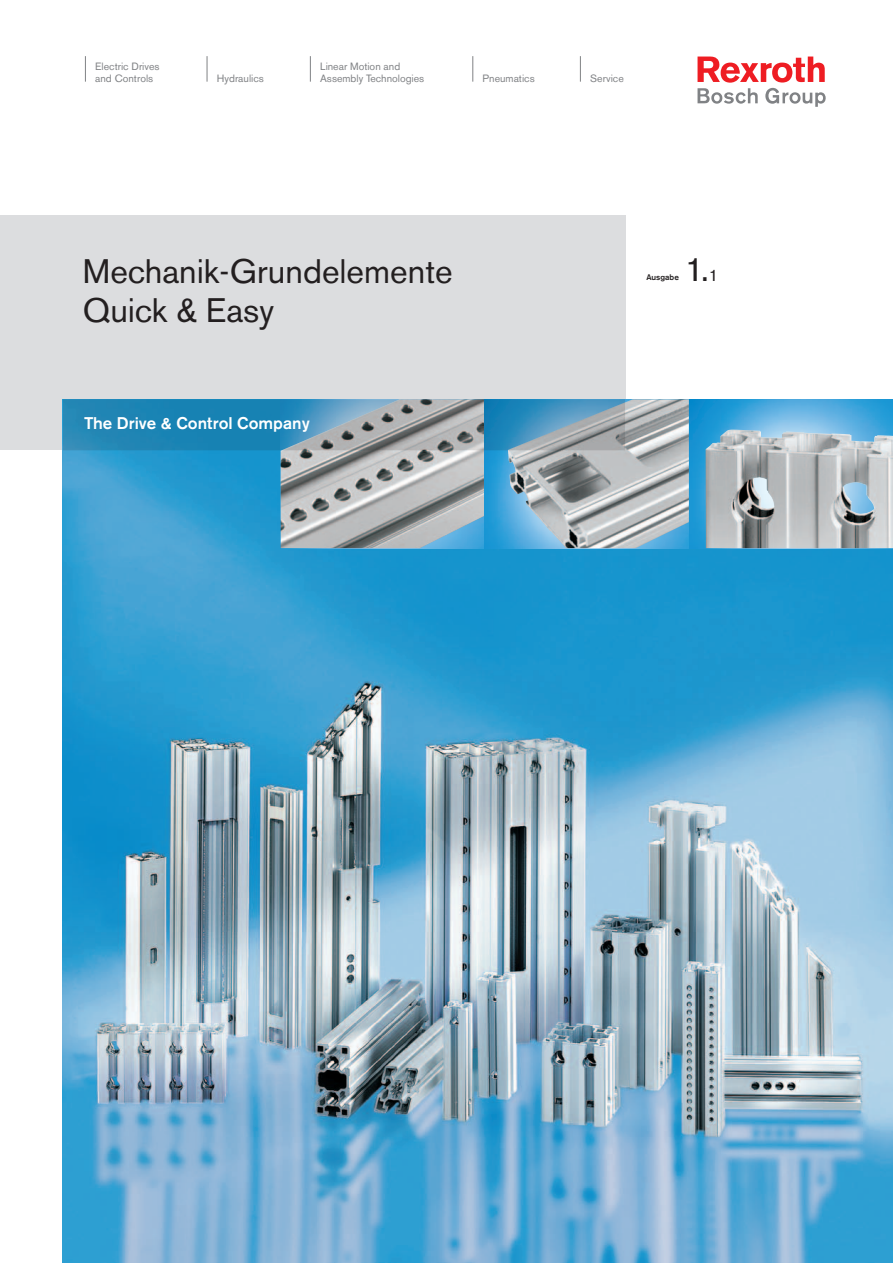
<style>
.page{position:relative;width:893px;height:1263px;background:#fff}
.page>*{position:absolute;margin:0;border:0;box-sizing:border-box;transform-origin:0 0}
.t1{font:33.75px "Akzidenz Grotesk BQ";color:#231f20}
.t2{font:500 16.8px "Akzidenz Grotesk BQ";color:#fff}
.Grafiklegende{font:10.5px "Akzidenz Grotesk BQ";color:#808285}
.Ausgabe{font:500 8.1px "Akzidenz Grotesk BQ";color:#231f20}
.s1{font-size:16.5px}
</style>
<div class="page">
<svg style="left:697px;top:57px;width:129px;height:50px"></svg>
<svg style="left:85px;top:56px;width:1px;height:26px"></svg>
<svg style="left:207px;top:56px;width:1px;height:26px"></svg>
<svg style="left:310px;top:56px;width:1px;height:26px"></svg>
<svg style="left:472px;top:56px;width:1px;height:26px"></svg>
<svg style="left:580px;top:56px;width:1px;height:26px"></svg>
<div style="left:0;top:216px;width:625px;height:234px;background:#dcdddf"></div>
<img style="left:63px;top:450px;width:830px;height:813px">
<img style="left:281px;top:399px;width:612px;height:149px">
<img style="left:705px;top:430px;width:188px;height:118px">
<img style="left:508px;top:399px;width:181px;height:149px">
<svg style="left:66px;top:402px;width:556px;height:45px;background:#5391b0"></svg>
<p class="Grafiklegende" style="left:95px;top:60px;width:66px">Electric Drives</p>
<p class="Grafiklegende" style="left:95px;top:72px;width:59px">and Controls</p>
<p class="Grafiklegende" style="left:217px;top:72px;width:49px">Hydraulics</p>
<p class="Grafiklegende" style="left:320px;top:60px;width:82px">Linear Motion and</p>
<p class="Grafiklegende" style="left:320px;top:72px;width:106px">Assembly Technologies</p>
<p class="Grafiklegende" style="left:483px;top:72px;width:54px">Pneumatics</p>
<p class="Grafiklegende" style="left:590px;top:72px;width:35px">Service</p>
<p class="t1" style="left:83px;top:251px;width:371px">Mechanik-Grundelemente</p>
<p class="t1" style="left:83px;top:290px;width:193px">Quick &amp; Easy</p>
<p class="t2" style="left:84px;top:413px;width:227px">The Drive &amp; Control Company</p>
<p class="Ausgabe" style="left:646px;top:272px;width:34px">Ausgabe</p>
<p class="t1" style="left:685px;top:249px;width:35px">1.<span class="s1">1</span></p>
</div>
